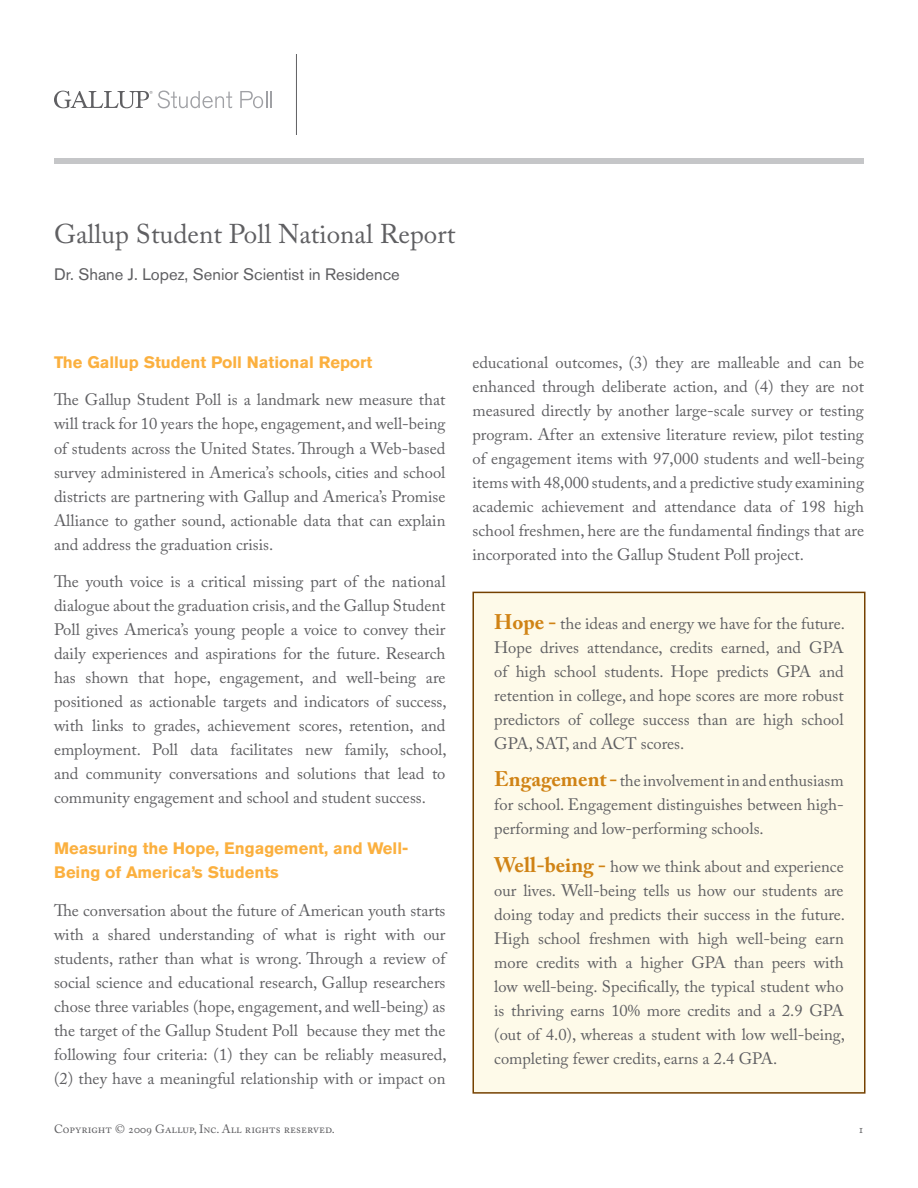
<style>
.page{position:relative;width:918px;height:1188px;background:#fff}
.page>*{position:absolute;margin:0;border:0;box-sizing:border-box;transform-origin:0 0}
.t1{font:27px "Adobe Caslon Pro";color:#5f5f62}
.t2{font:16.5px/24px "Adobe Caslon Pro";color:#5f5f62;text-align:justify}
.t3{font:700 16.5px/24px "Akzidenz Grotesk BE";color:#fbb03f}
.t4{font:16.5px "Akzidenz Grotesk BE";color:#5f5f62}
.t5{font:12px "Adobe Caslon Pro";color:#5f5f62}
.s1{font-weight:700;font-size:21px;color:#d08315}
</style>
<div class="page">
<div style="left:54px;top:158px;width:810px;height:6px;background:#c5c6c8"></div>
<svg style="left:54px;top:91px;width:178px;height:17px"></svg>
<svg style="left:240px;top:91px;width:32px;height:17px"></svg>
<hr style="left:296px;top:54px;width:1px;height:81px;background:#5f5f62">
<div style="left:473px;top:592px;width:392px;height:501px;background:#fefae9"></div>
<div style="left:472px;top:592px;width:394px;height:502px;border:2px solid #754100"></div>
<h1 class="t1" style="left:54px;top:218px;width:403px">Gallup Student Poll National Report</h1>
<p class="t4" style="left:54px;top:265px;width:347px">Dr. Shane J. Lopez, Senior Scientist in Residence</p>
<p class="t3" style="left:54px;top:350px;width:320px">The Gallup Student Poll National Report</p>
<p class="t2" style="left:54px;top:388px;width:393px">The Gallup Student Poll is a landmark new measure that will track for 10 years the hope, engagement, and well-being of students across the United States. Through a Web-based survey administered in America’s schools, cities and school districts are partnering with Gallup and America’s Promise Alliance to gather sound, actionable data that can explain and address the graduation crisis.</p>
<p class="t2" style="left:54px;top:569px;width:394px">The youth voice is a critical missing part of the national dialogue about the graduation crisis, and the Gallup Student Poll gives America’s young people a voice to convey their daily experiences and aspirations for the future. Research has shown that hope, engagement, and well-being are positioned as actionable targets and indicators of success, with links to grades, achievement scores, retention, and employment. Poll data facilitates new family, school, and community conversations and solutions that lead to community engagement and school and student success.</p>
<p class="t3" style="left:54px;top:836px;width:356px">Measuring the Hope, Engagement, and Well-<br>Being of America’s Students</p>
<p class="t2" style="left:54px;top:898px;width:394px">The conversation about the future of American youth starts with a shared understanding of what is right with our students, rather than what is wrong. Through a review of social science and educational research, Gallup researchers chose three variables (hope, engagement, and well-being) as the target of the Gallup Student Poll because they met the following four criteria: (1) they can be reliably measured, (2) they have a meaningful relationship with or impact on</p>
<p class="t2" style="left:473px;top:350px;width:393px">educational outcomes, (3) they are malleable and can be enhanced through deliberate action, and (4) they are not measured directly by another large-scale survey or testing program. After an extensive literature review, pilot testing of engagement items with 97,000 students and well-being items with 48,000 students, and a predictive study examining academic achievement and attendance data of 198 high school freshmen, here are the fundamental findings that are incorporated into the Gallup Student Poll project.</p>
<p class="t2" style="left:494px;top:611px;width:352px"><span class="s1">Hope -</span> the ideas and energy we have for the future.<br>Hope drives attendance, credits earned, and GPA of high school students. Hope predicts GPA and retention in college, and hope scores are more robust predictors of college success than are high school GPA, SAT, and ACT scores.</p>
<p class="t2" style="left:494px;top:769px;width:351px"><span class="s1">Engagement -</span> the involvement in and enthusiasm for school. Engagement distinguishes between high&shy;performing and low-performing schools.</p>
<p class="t2" style="left:494px;top:854px;width:352px"><span class="s1">Well-being -</span> how we think about and experience our lives. Well-being tells us how our students are doing today and predicts their success in the future.<br>High school freshmen with high well-being earn more credits with a higher GPA than peers with low well-being. Specifically, the typical student who is thriving earns 10% more credits and a 2.9 GPA (out of 4.0), whereas a student with low well-being, completing fewer credits, earns a 2.4 GPA.</p>
<p class="t5" style="left:54px;top:1121px;width:282px">Copyright © 2009 Gallup, Inc. All rights reserved.</p>
<p class="t5" style="left:858px;top:1121px;width:7px">1</p>
</div>
